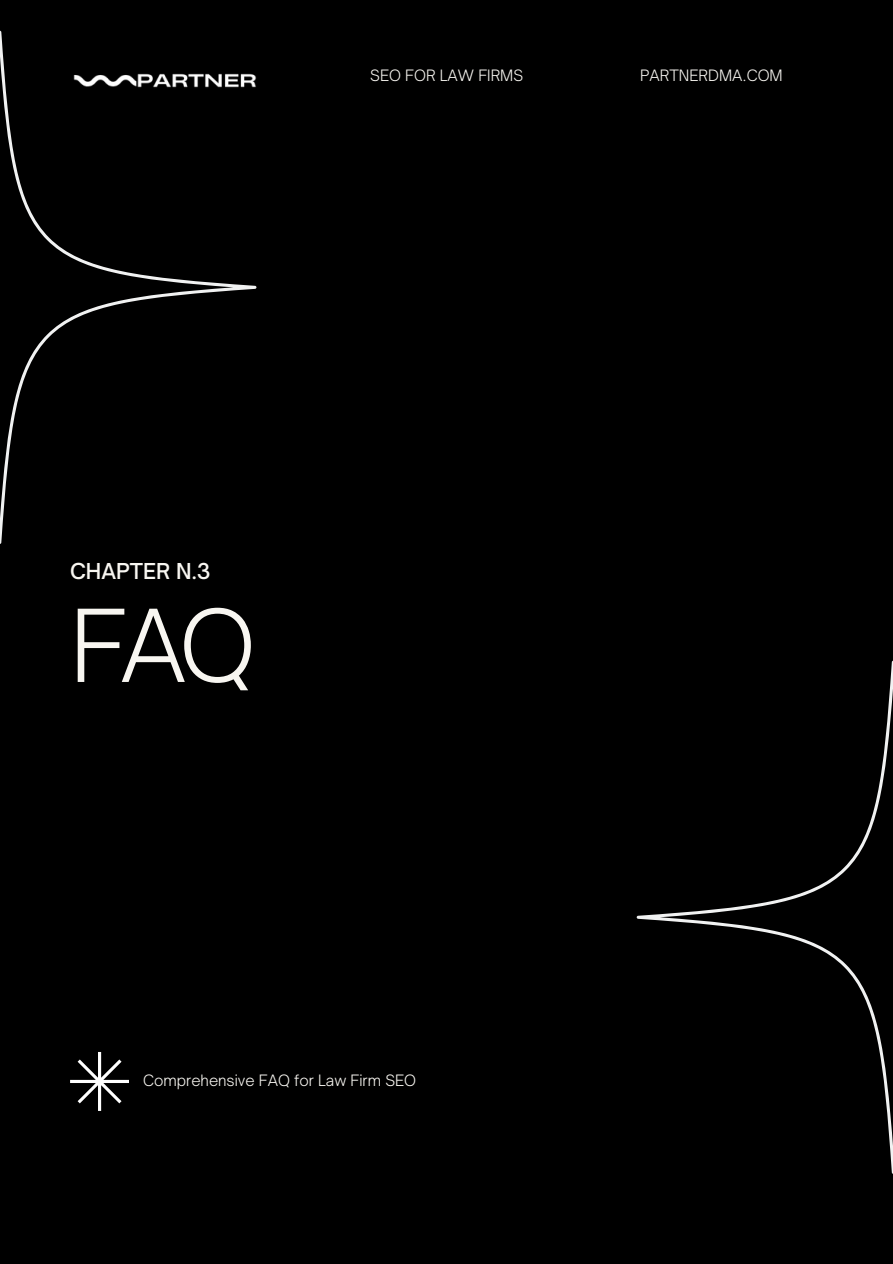
<style>
.page{position:relative;width:893px;height:1264px;background:#fff}
.page>*{position:absolute;margin:0;border:0;box-sizing:border-box;transform-origin:0 0}
.t1{font:300 96px "Open Sauce One";color:#f8f6f1}
.t2{font:500 21px "Open Sauce One";color:#f8f6f1}
.t3{font:300 15px "Open Sauce One";color:#f8f6f1}
</style>
<div class="page">
<div style="left:0;top:0;width:892px;height:1263px;background:#000"></div>
<svg style="left:70px;top:1052px;width:59px;height:58px"></svg>
<svg style="left:0;top:31px;width:256px;height:513px"></svg>
<svg style="left:636px;top:661px;width:256px;height:512px"></svg>
<img style="left:52px;top:63px;width:205px;height:27px">
<p class="t3" style="left:370px;top:66px;width:154px">SEO FOR LAW FIRMS</p>
<p class="t3" style="left:640px;top:66px;width:144px">PARTNERDMA.COM</p>
<p class="t2" style="left:70px;top:557px;width:142px">CHAPTER N.3</p>
<p class="t1" style="left:70px;top:586px;width:187px">FAQ</p>
<p class="t3" style="left:143px;top:1070px;width:274px">Comprehensive FAQ for Law Firm SEO</p>
</div>
